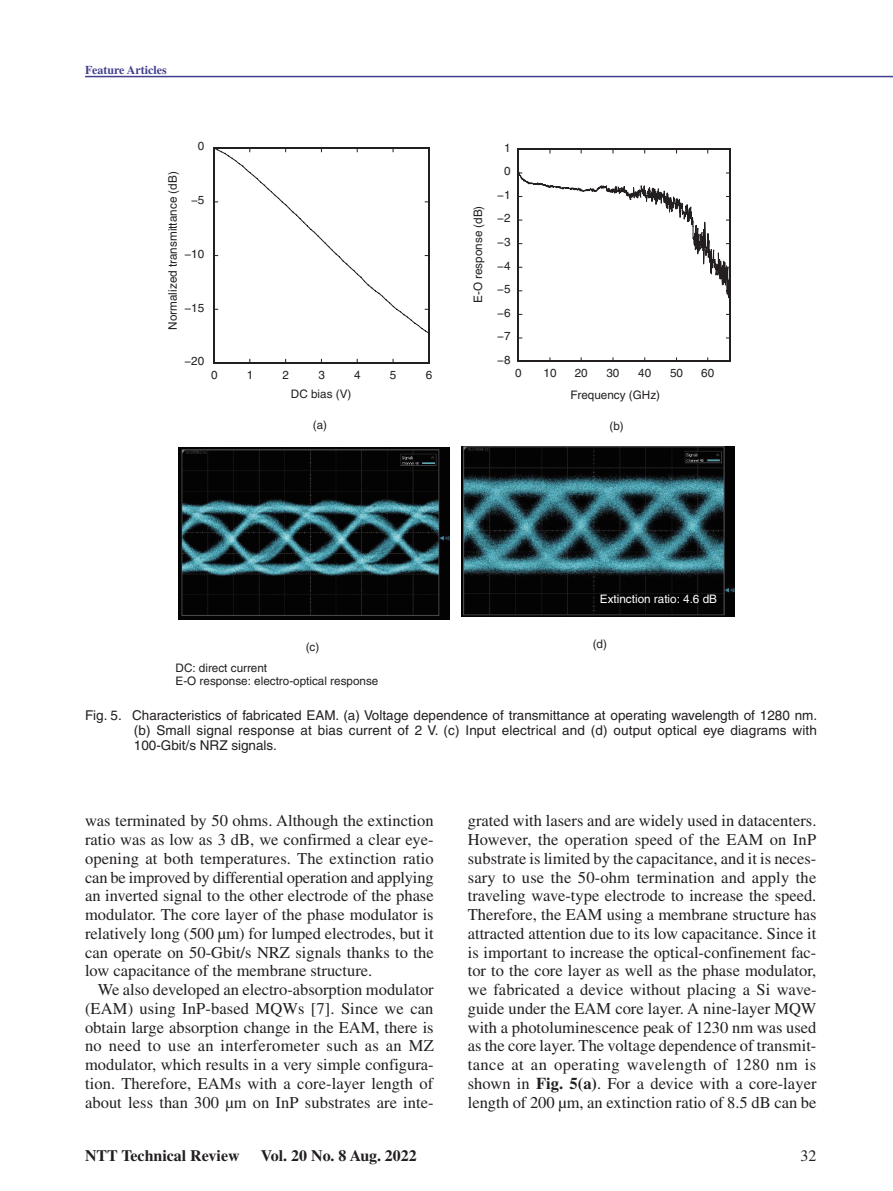
<style>
.page{position:relative;width:893px;height:1191px;background:#fff}
.page>*{position:absolute;margin:0;border:0;box-sizing:border-box;transform-origin:0 0}
.t1{font:16.5px/18.8px "Times";color:#231f20;text-align:justify}
.t2{font:700 15.9px "Times";color:#231f20}
.t3{font:15.9px "Times";color:#231f20}
.t4{font:13.5px/15px "Helvetica";letter-spacing:.01em;color:#231f20;text-align:justify}
.t5{font:700 12px "Times";color:#413f8e}
.t6{font:11.7px/13.5px "Helvetica";color:#231f20}
.t7{font:11.7px "Helvetica";color:#fff}
.s1{font-weight:700}
</style>
<div class="page">
<hr style="left:85px;top:76px;width:808px;height:1px;background:#413f8e">
<svg style="left:215px;top:147px;width:215px;height:217px"></svg>
<hr style="left:213px;top:147px;width:2px;height:217px;background:#231f20">
<hr style="left:428px;top:147px;width:1px;height:217px;background:#231f20">
<hr style="left:213px;top:362px;width:216px;height:2px;background:#231f20">
<hr style="left:213px;top:147px;width:216px;height:2px;background:#231f20">
<svg style="left:519px;top:150px;width:210px;height:211px"></svg>
<hr style="left:518px;top:149px;width:1px;height:213px;background:#231f20">
<hr style="left:729px;top:149px;width:2px;height:213px;background:#231f20">
<hr style="left:518px;top:361px;width:213px;height:1px;background:#231f20">
<hr style="left:518px;top:149px;width:213px;height:1px;background:#231f20">
<img style="left:179px;top:447px;width:271px;height:172px">
<img style="left:462px;top:446px;width:273px;height:170px">
<p class="t5" style="left:85px;top:63px;width:83px">Feature Articles</p>
<p class="t6" style="left:198px;top:139px;width:8px">0</p>
<p class="t6" style="left:504px;top:141px;width:8px">1</p>
<p class="t6" style="left:166px;top:329px;width:159px;rotate:-90deg">Normalized transmittance (dB)</p>
<p class="t6" style="left:191px;top:193px;width:15px">−5</p>
<p class="t6" style="left:184px;top:247px;width:21px">−10</p>
<p class="t6" style="left:184px;top:301px;width:21px">−15</p>
<p class="t6" style="left:471px;top:303px;width:99px;rotate:-90deg">E-O response (dB)</p>
<p class="t6" style="left:504px;top:164px;width:8px">0</p>
<p class="t6" style="left:497px;top:188px;width:15px">−1</p>
<p class="t6" style="left:497px;top:212px;width:15px">−2</p>
<p class="t6" style="left:497px;top:235px;width:15px">−3</p>
<p class="t6" style="left:497px;top:259px;width:15px">−4</p>
<p class="t6" style="left:497px;top:282px;width:15px">−5</p>
<p class="t6" style="left:497px;top:306px;width:15px">−6</p>
<p class="t6" style="left:497px;top:329px;width:15px">−7</p>
<p class="t6" style="left:184px;top:354px;width:21px">−20</p>
<p class="t6" style="left:497px;top:353px;width:15px">−8</p>
<p class="t6" style="left:211px;top:368px;width:8px">0</p>
<p class="t6" style="left:247px;top:368px;width:8px">1</p>
<p class="t6" style="left:283px;top:368px;width:8px">2</p>
<p class="t6" style="left:318px;top:368px;width:8px">3</p>
<p class="t6" style="left:354px;top:368px;width:8px">4</p>
<p class="t6" style="left:390px;top:368px;width:8px">5</p>
<p class="t6" style="left:426px;top:368px;width:8px">6</p>
<p class="t6" style="left:291px;top:387px;width:62px">DC bias (V)</p>
<p class="t6" style="left:515px;top:366px;width:8px">0</p>
<p class="t6" style="left:543px;top:366px;width:15px">10</p>
<p class="t6" style="left:575px;top:366px;width:15px">20</p>
<p class="t6" style="left:606px;top:366px;width:15px">30</p>
<p class="t6" style="left:638px;top:366px;width:15px">40</p>
<p class="t6" style="left:670px;top:366px;width:15px">50</p>
<p class="t6" style="left:701px;top:366px;width:15px">60</p>
<p class="t6" style="left:570px;top:388px;width:91px">Frequency (GHz)</p>
<p class="t6" style="left:313px;top:418px;width:16px">(a)</p>
<p class="t6" style="left:609px;top:419px;width:16px">(b)</p>
<p class="t6" style="left:306px;top:640px;width:15px">(c)</p>
<p class="t6" style="left:176px;top:661px;width:204px">DC: direct current<br>E-O response: electro-optical response</p>
<p class="t7" style="left:600px;top:592px;width:119px">Extinction ratio: 4.6 dB</p>
<p class="t6" style="left:593px;top:637px;width:16px">(d)</p>
<p class="t4" style="left:134px;top:707px;width:685px;text-indent:-49px">Fig. 5. Characteristics of fabricated EAM. (a) Voltage dependence of transmittance at operating wavelength of 1280 nm. (b) Small signal response at bias current of 2 V. (c) Input electrical and (d) output optical eye diagrams with 100-Gbit/s NRZ signals.</p>
<p class="t1" style="left:85px;top:811px;width:350px">was terminated by 50 ohms. Although the extinction ratio was as low as 3 dB, we confirmed a clear eye&shy;opening at both temperatures. The extinction ratio can be improved by differential operation and applying an inverted signal to the other electrode of the phase modulator. The core layer of the phase modulator is relatively long (500 μm) for lumped electrodes, but it can operate on 50-Gbit/s NRZ signals thanks to the low capacitance of the membrane structure.</p>
<p class="t1" style="left:85px;top:980px;width:350px;text-indent:13px">We also developed an electro-absorption modulator (EAM) using InP-based MQWs [7]. Since we can obtain large absorption change in the EAM, there is no need to use an interferometer such as an MZ modulator, which results in a very simple configura&shy;tion. Therefore, EAMs with a core-layer length of about less than 300 μm on InP substrates are inte-</p>
<p class="t1" style="left:468px;top:811px;width:350px">grated with lasers and are widely used in datacenters.<br>However, the operation speed of the EAM on InP substrate is limited by the capacitance, and it is neces&shy;sary to use the 50-ohm termination and apply the traveling wave-type electrode to increase the speed.<br>Therefore, the EAM using a membrane structure has attracted attention due to its low capacitance. Since it is important to increase the optical-confinement fac&shy;tor to the core layer as well as the phase modulator, we fabricated a device without placing a Si wave&shy;guide under the EAM core layer. A nine-layer MQW with a photoluminescence peak of 1230 nm was used as the core layer. The voltage dependence of transmit&shy;tance at an operating wavelength of 1280 nm is shown in <span class="s1">Fig. 5(a)</span>. For a device with a core-layer length of 200 μm, an extinction ratio of 8.5 dB can be</p>
<p class="t2" style="left:85px;top:1146px;width:156px">NTT Technical Review</p>
<p class="t2" style="left:261px;top:1146px;width:157px">Vol. 20 No. 8 Aug. 2022</p>
<p class="t3" style="left:800px;top:1146px;width:17px">32</p>
</div>
